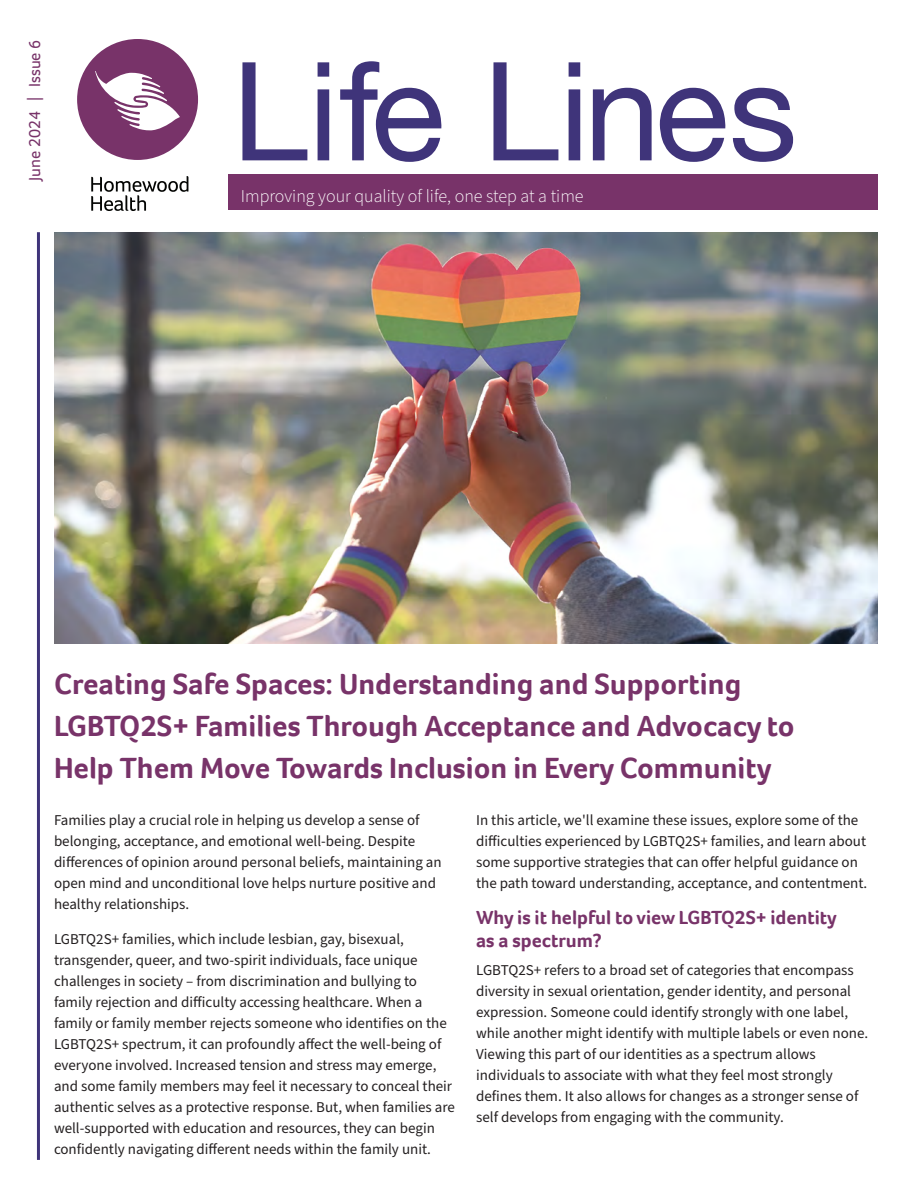
<style>
.page{position:relative;width:918px;height:1188px;background:#fff}
.page>*{position:absolute;margin:0;border:0;box-sizing:border-box;transform-origin:0 0}
.t1{font:137.25px "Helvetica Neue";color:#3f347a}
.t2{font:700 30px/42px "Foco";color:#783369}
.t3{font:700 19.5px/22.5px "Foco";color:#783369}
.t4{font:300 18px "Source Sans Pro";color:#fff}
.t5{font:16.5px "Foco";color:#783369}
.t6{font:15px/21px "Source Sans Pro";color:#231f20}
</style>
<div class="page">
<img style="left:54px;top:232px;width:824px;height:411px">
<div style="left:77px;top:39px;width:121px;height:121px;background:#783369;border-radius:50%"></div>
<svg style="left:95px;top:71px;width:85px;height:59px"></svg>
<div style="left:228px;top:175px;width:650px;height:35px;background:#783369"></div>
<hr style="left:37px;top:232px;width:3px;height:928px;background:#3f347a">
<svg style="left:91px;top:176px;width:97px;height:35px"></svg>
<p class="t5" style="left:24px;top:181px;width:142px;rotate:-90deg">June 2024 | Issue 6</p>
<h1 class="t1" style="left:232px;top:13px;width:567px">Life Lines</h1>
<p class="t4" style="left:241px;top:184px;width:344px">Improving your quality of life, one step at a time</p>
<h2 class="t2" style="left:54px;top:663px;width:742px">Creating Safe Spaces: Understanding and Supporting<br>LGBTQ2S+ Families Through Acceptance and Advocacy to<br>Help Them Move Towards Inclusion in Every Community</h2>
<p class="t6" style="left:54px;top:810px;width:389px">Families play a crucial role in helping us develop a sense of belonging, acceptance, and emotional well-being. Despite differences of opinion around personal beliefs, maintaining an open mind and unconditional love helps nurture positive and healthy relationships.</p>
<p class="t6" style="left:54px;top:929px;width:402px">LGBTQ2S+ families, which include lesbian, gay, bisexual, transgender, queer, and two-spirit individuals, face unique challenges in society – from discrimination and bullying to family rejection and difficulty accessing healthcare. When a family or family member rejects someone who identifies on the LGBTQ2S+ spectrum, it can profoundly affect the well-being of everyone involved. Increased tension and stress may emerge, and some family members may feel it necessary to conceal their authentic selves as a protective response. But, when families are well-supported with education and resources, they can begin confidently navigating different needs within the family unit.</p>
<p class="t6" style="left:476px;top:810px;width:393px">In this article, we'll examine these issues, explore some of the difficulties experienced by LGBTQ2S+ families, and learn about some supportive strategies that can offer helpful guidance on the path toward understanding, acceptance, and contentment.</p>
<h3 class="t3" style="left:476px;top:906px;width:362px">Why is it helpful to view LGBTQ2S+ identity as a spectrum?</h3>
<p class="t6" style="left:476px;top:960px;width:394px">LGBTQ2S+ refers to a broad set of categories that encompass diversity in sexual orientation, gender identity, and personal expression. Someone could identify strongly with one label, while another might identify with multiple labels or even none.<br>Viewing this part of our identities as a spectrum allows individuals to associate with what they feel most strongly defines them. It also allows for changes as a stronger sense of self develops from engaging with the community.</p>
</div>
